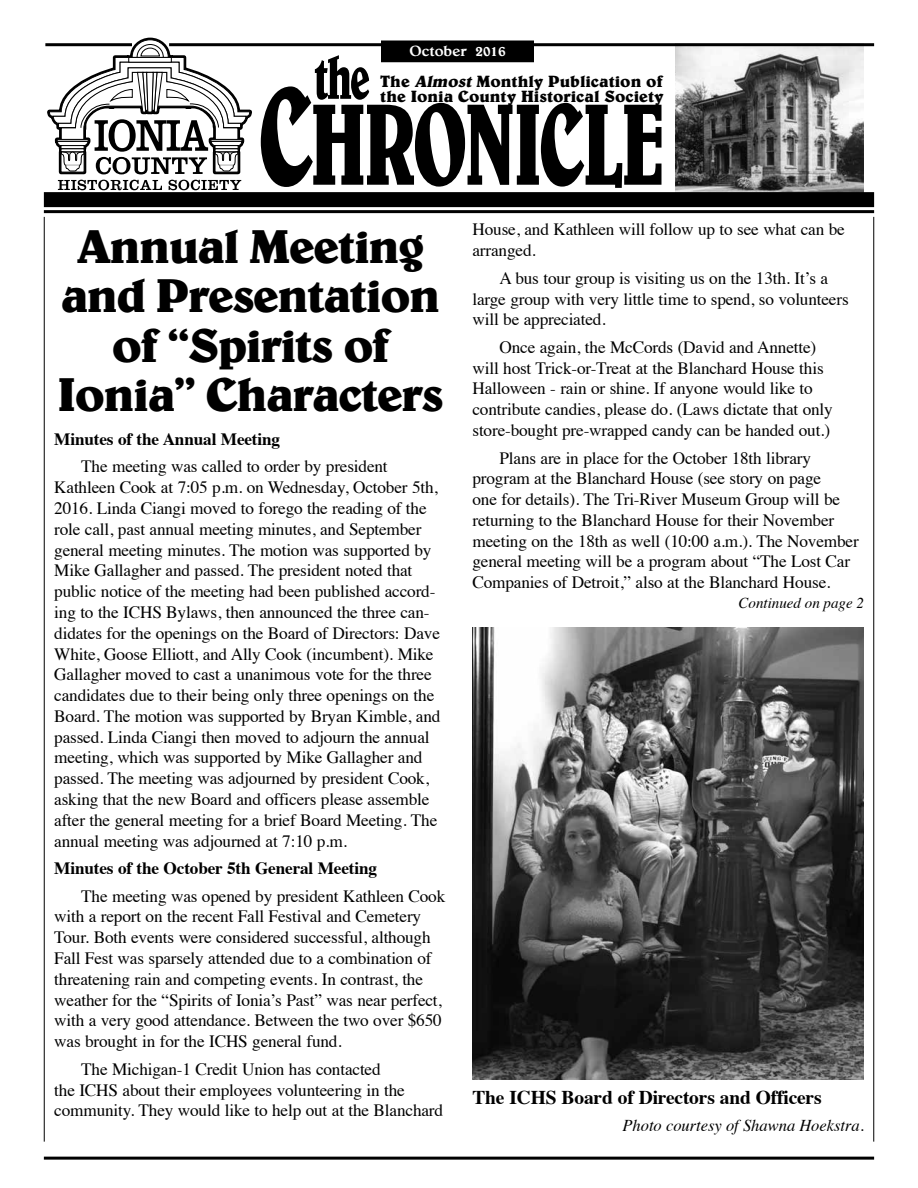
<style>
.page{position:relative;width:918px;height:1188px;background:#fff}
.page>*{position:absolute;margin:0;border:0;box-sizing:border-box;transform-origin:0 0}
.t1{font:700 48px/49.5px "Belwe";letter-spacing:-.03em;color:#000;text-align:center}
.t2{font:700 19.5px "Times";letter-spacing:-.01em;color:#000}
.t3{font:17.25px/20.9px "Times";letter-spacing:-.01em;color:#000}
.t4{font:700 17.25px "Times";letter-spacing:-.01em;color:#000}
.t5{font:700 16.5px/15px "Belwe";color:#000}
.t6{font:italic 16.5px "Times";color:#000}
.t7{font:italic 15px "Times";color:#000}
.t8{font:500 15px "Belwe";color:#fff}
.s1{font-style:italic}
</style>
<div class="page">
<div style="left:382px;top:41px;width:151px;height:21px;background:#000"></div>
<div style="left:381px;top:40px;width:153px;height:22px;border:2px solid #000"></div>
<svg style="left:47px;top:38px;width:205px;height:152px"></svg>
<hr style="left:44px;top:217px;width:1px;height:925px;background:#000">
<hr style="left:873px;top:217px;width:1px;height:925px;background:#000">
<img style="left:675px;top:46px;width:189px;height:146px">
<hr style="left:169px;top:43px;width:705px;height:3px;background:#000">
<div style="left:44px;top:192px;width:830px;height:15px;background:#000"></div>
<hr style="left:44px;top:1157px;width:830px;height:3px;background:#000">
<svg style="left:261px;top:55px;width:401px;height:133px"></svg>
<hr style="left:44px;top:210px;width:830px;height:3px;background:#000">
<hr style="left:45px;top:43px;width:87px;height:3px;background:#000">
<img style="left:472px;top:627px;width:392px;height:453px">
<p class="t8" style="left:409px;top:43px;width:98px">October 2016</p>
<p class="t5" style="left:380px;top:73px;width:285px">The <span class="s1">Almost</span> Monthly Publication of the Ionia County Historical Society</p>
<h1 class="t1" style="left:57px;top:221px;width:388px">Annual Meeting and Presentation of “Spirits of<br>Ionia” Characters</h1>
<p class="t4" style="left:54px;top:423px;width:227px">Minutes of the Annual Meeting</p>
<p class="t3" style="left:54px;top:455px;width:388px;text-indent:27px">The meeting was called to order by president Kathleen Cook at 7:05 p.m. on Wednesday, October 5th, 2016. Linda Ciangi moved to forego the reading of the role call, past annual meeting minutes, and September general meeting minutes. The motion was supported by Mike Gallagher and passed. The president noted that public notice of the meeting had been published accord&shy;ing to the ICHS Bylaws, then announced the three can&shy;didates for the openings on the Board of Directors: Dave White, Goose Elliott, and Ally Cook (incumbent). Mike Gallagher moved to cast a unanimous vote for the three candidates due to their being only three openings on the Board. The motion was supported by Bryan Kimble, and passed. Linda Ciangi then moved to adjourn the annual meeting, which was supported by Mike Gallagher and passed. The meeting was adjourned by president Cook, asking that the new Board and officers please assemble after the general meeting for a brief Board Meeting. The annual meeting was adjourned at 7:10 p.m.</p>
<p class="t4" style="left:54px;top:852px;width:324px">Minutes of the October 5th General Meeting</p>
<p class="t3" style="left:54px;top:884px;width:393px;text-indent:27px">The meeting was opened by president Kathleen Cook with a report on the recent Fall Festival and Cemetery Tour. Both events were considered successful, although Fall Fest was sparsely attended due to a combination of threatening rain and competing events. In contrast, the weather for the “Spirits of Ionia’s Past” was near perfect, with a very good attendance. Between the two over $650 was brought in for the ICHS general fund.</p>
<p class="t3" style="left:54px;top:1057px;width:390px;text-indent:27px">The Michigan-1 Credit Union has contacted<br>the ICHS about their employees volunteering in the community. They would like to help out at the Blanchard</p>
<p class="t3" style="left:472px;top:218px;width:374px">House, and Kathleen will follow up to see what can be arranged.</p>
<p class="t3" style="left:472px;top:266px;width:378px;text-indent:27px">A bus tour group is visiting us on the 13th. It’s a large group with very little time to spend, so volunteers will be appreciated.</p>
<p class="t3" style="left:472px;top:335px;width:362px;text-indent:27px">Once again, the McCords (David and Annette) will host Trick-or-Treat at the Blanchard House this Halloween - rain or shine. If anyone would like to contribute candies, please do. (Laws dictate that only store-bought pre-wrapped candy can be handed out.)</p>
<p class="t3" style="left:472px;top:446px;width:388px;text-indent:27px">Plans are in place for the October 18th library program at the Blanchard House (see story on page<br>one for details). The Tri-River Museum Group will be returning to the Blanchard House for their November meeting on the 18th as well (10:00 a.m.). The November general meeting will be a program about “The Lost Car Companies of Detroit,” also at the Blanchard House.</p>
<p class="t7" style="left:739px;top:590px;width:127px">Continued on page 2</p>
<p class="t2" style="left:472px;top:1078px;width:351px">The ICHS Board of Directors and Officers</p>
<p class="t6" style="left:622px;top:1111px;width:243px">Photo courtesy of Shawna Hoekstra.</p>
</div>
